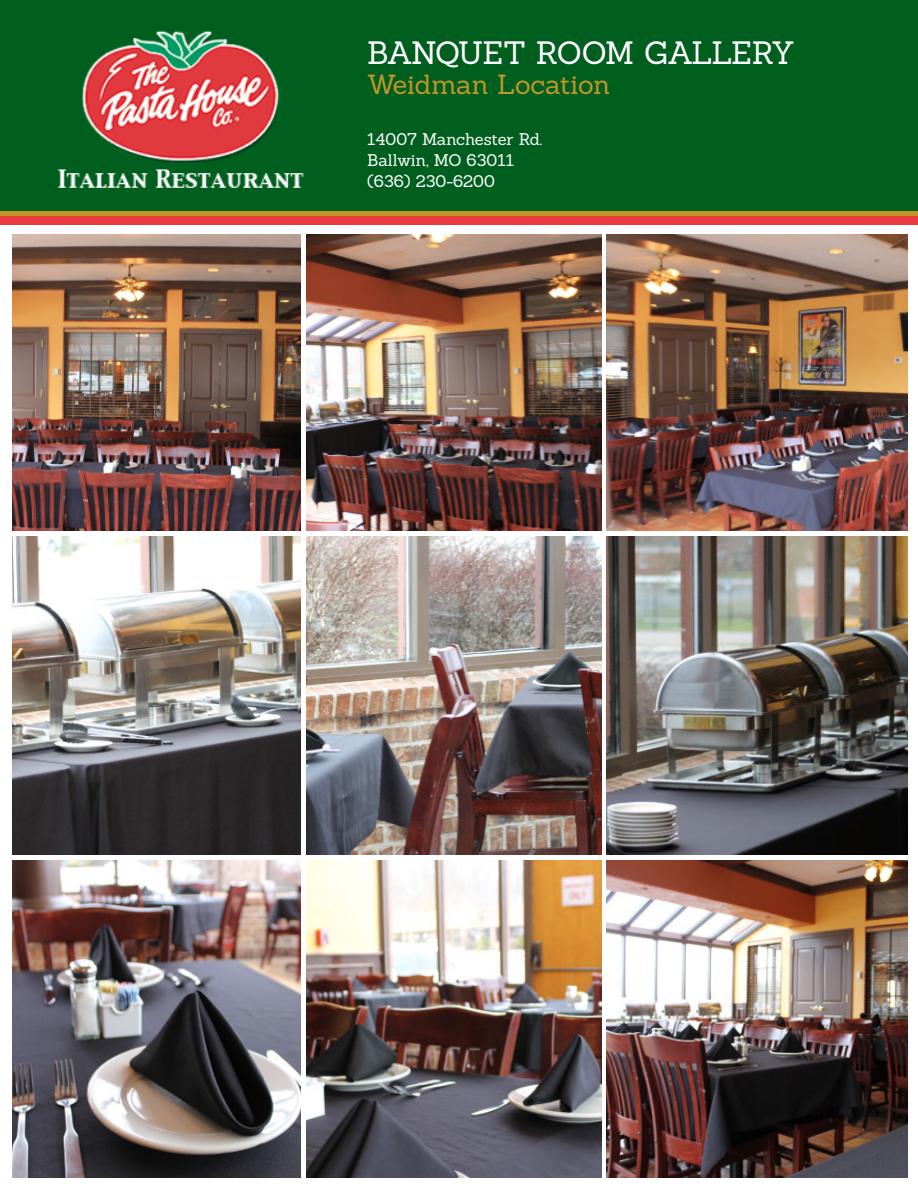
<style>
.page{position:relative;width:918px;height:1188px;background:#fff}
.page>*{position:absolute;margin:0;border:0;box-sizing:border-box;transform-origin:0 0}
.t1{font:31.5px "Sanchez";letter-spacing:-.045em;color:#fff}
.t2{font:27px "Sanchez";letter-spacing:-.005em;color:#c2972a}
.t3{font:16.5px "Sanchez";color:#fff}
</style>
<div class="page">
<div style="left:0;top:0;width:918px;height:216px;background:#005e1e"></div>
<div style="left:0;top:216px;width:918px;height:8px;background:#ec3a41"></div>
<hr style="left:0;top:212px;width:918px;height:4px;background:#c2972a">
<img style="left:57px;top:30px;width:247px;height:158px">
<img style="left:13px;top:234px;width:288px;height:297px">
<img style="left:306px;top:234px;width:295px;height:297px">
<img style="left:607px;top:234px;width:300px;height:297px">
<img style="left:13px;top:536px;width:288px;height:319px">
<img style="left:306px;top:536px;width:295px;height:319px">
<img style="left:607px;top:536px;width:300px;height:319px">
<img style="left:13px;top:860px;width:288px;height:317px">
<img style="left:306px;top:860px;width:295px;height:317px">
<img style="left:607px;top:860px;width:300px;height:317px">
<p class="t1" style="left:367px;top:33px;width:429px">BANQUET ROOM GALLERY</p>
<p class="t2" style="left:367px;top:67px;width:245px">Weidman Location</p>
<p class="t3" style="left:367px;top:129px;width:177px">14007 Manchester Rd.</p>
<p class="t3" style="left:367px;top:150px;width:148px">Ballwin, MO 63011</p>
<p class="t3" style="left:367px;top:171px;width:129px">(636) 230-6200</p>
</div>
